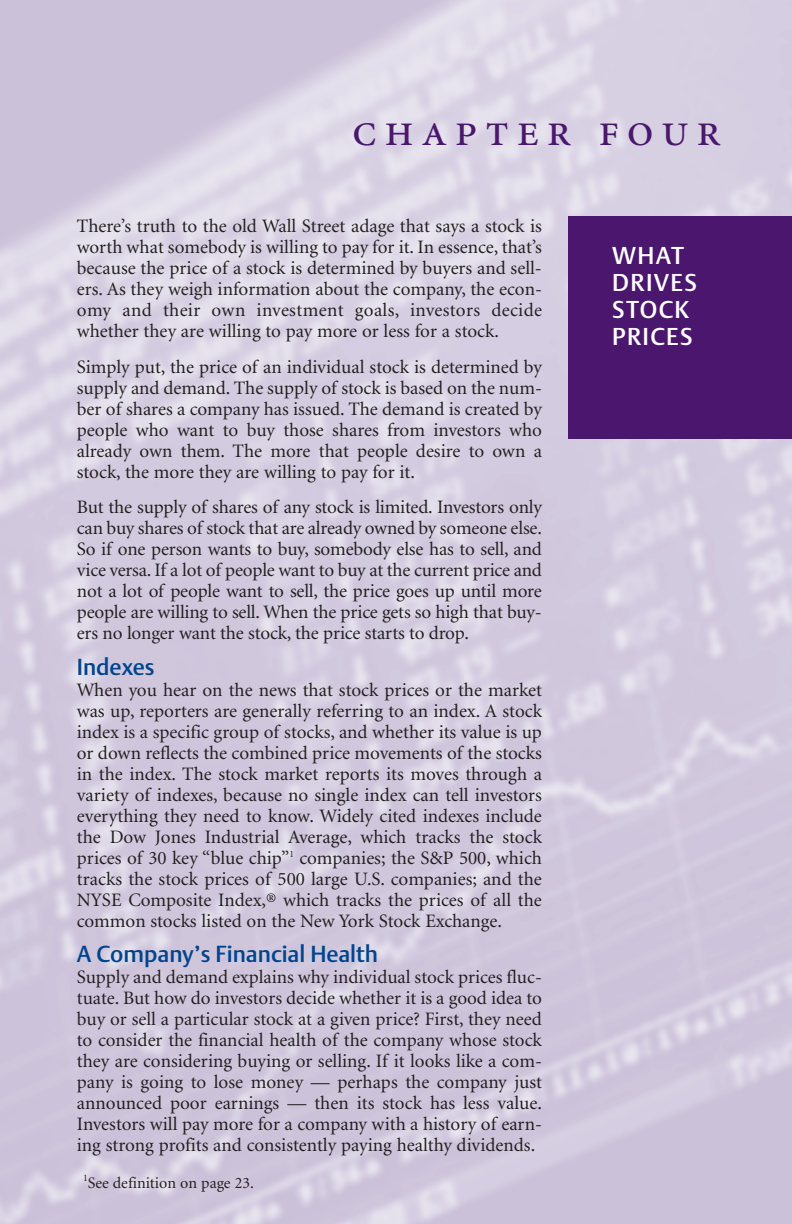
<style>
.page{position:relative;width:792px;height:1224px;background:#fff}
.page>*{position:absolute;margin:0;border:0;box-sizing:border-box;transform-origin:0 0}
.t1{font:48px "Minion Exp";letter-spacing:.15em;color:#4b176e}
.t2{font:24.2px/27.2px "DTL Argo T Medium";letter-spacing:.055em;color:#fff}
.t3{font:23px "DTL Argo T Medium";color:#00458d}
.t4{font:19px/21px "Minion";color:#231f20;text-align:justify}
.t5{font:16px "Minion";color:#231f20}
</style>
<div class="page">
<img style="left:0;top:0;width:792px;height:1224px">
<div style="left:568px;top:217px;width:224px;height:222px;background:#4b176e"></div>
<h1 class="t1" style="left:352px;top:100px;width:370px">chapter four</h1>
<p class="t4" style="left:77px;top:218px;width:467px">There’s truth to the old Wall Street adage that says a stock is worth what somebody is willing to pay for it. In essence, that’s because the price of a stock is determined by buyers and sell&shy;ers. As they weigh information about the company, the econ&shy;omy and their own investment goals, investors decide whether they are willing to pay more or less for a stock.</p>
<p class="t4" style="left:77px;top:358px;width:467px">Simply put, the price of an individual stock is determined by supply and demand. The supply of stock is based on the num&shy;ber of shares a company has issued. The demand is created by people who want to buy those shares from investors who already own them. The more that people desire to own a stock, the more they are willing to pay for it.</p>
<p class="t4" style="left:77px;top:498px;width:467px">But the supply of shares of any stock is limited. Investors only can buy shares of stock that are already owned by someone else.<br>So if one person wants to buy, somebody else has to sell, and vice versa. If a lot of people want to buy at the current price and not a lot of people want to sell, the price goes up until more people are willing to sell. When the price gets so high that buy&shy;ers no longer want the stock, the price starts to drop.</p>
<p class="t3" style="left:77px;top:657px;width:79px">Indexes</p>
<p class="t4" style="left:77px;top:681px;width:467px">When you hear on the news that stock prices or the market was up, reporters are generally referring to an index. A stock index is a specific group of stocks, and whether its value is up or down reflects the combined price movements of the stocks in the index. The stock market reports its moves through a variety of indexes, because no single index can tell investors everything they need to know. Widely cited indexes include the Dow Jones Industrial Average, which tracks the stock prices of 30 key “blue chip”<sup>1</sup> companies; the S&amp;P 500, which tracks the stock prices of 500 large U.S. companies; and the NYSE Composite Index,® which tracks the prices of all the common stocks listed on the New York Stock Exchange.</p>
<p class="t3" style="left:77px;top:944px;width:303px">A Company’s Financial Health</p>
<p class="t4" style="left:77px;top:968px;width:467px">Supply and demand explains why individual stock prices fluc&shy;tuate. But how do investors decide whether it is a good idea to buy or sell a particular stock at a given price? First, they need to consider the financial health of the company whose stock they are considering buying or selling. If it looks like a com&shy;pany is going to lose money — perhaps the company just announced poor earnings — then its stock has less value.<br>Investors will pay more for a company with a history of earn&shy;ing strong profits and consistently paying healthy dividends.</p>
<p class="t5" style="left:83px;top:1177px;width:172px"><sup>1</sup>See definition on page 23.</p>
<p class="t2" style="left:612px;top:244px;width:86px">WHAT<br>DRIVES<br>STOCK<br>PRICES</p>
</div>
